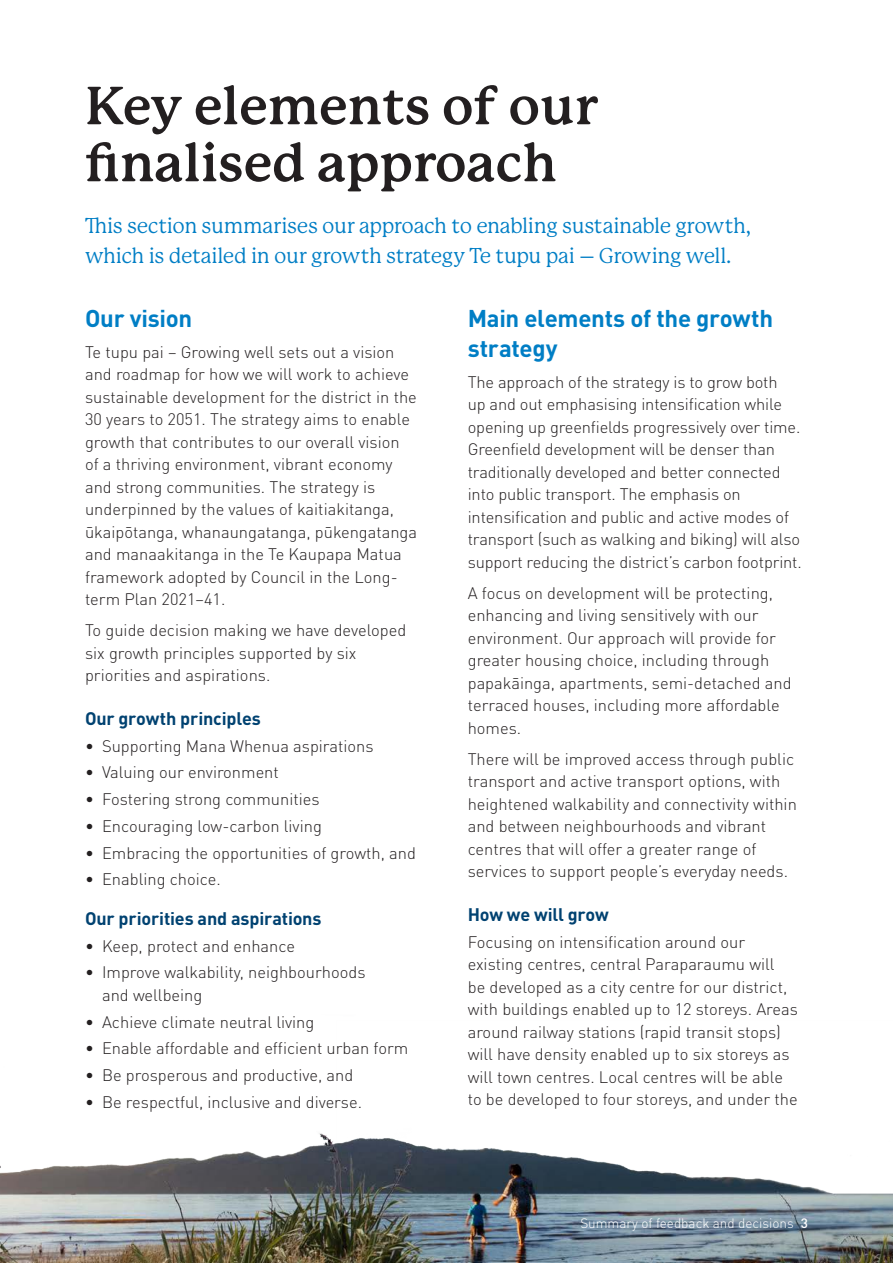
<style>
.page{position:relative;width:893px;height:1263px;background:#fff}
.page>*{position:absolute;margin:0;border:0;box-sizing:border-box;transform-origin:0 0}
.head_1{font:700 52.5px/57px "P22 Mackinac Pro";color:#231f20}
.head_2{font:700 24px/30px "DIN Pro";letter-spacing:-.01em;color:#007ec5}
.lead_copy{font:21px/30px "P22 Mackinac Pro";letter-spacing:-.015em;color:#007ec5}
.head_3{font:700 18px "DIN Pro";letter-spacing:-.01em;color:#004271}
.bodycopy{font:300 16.5px/22.5px "DIN Pro";color:#231f20}
.bodycopy-2{font:300 13.5px "DIN Pro";color:#fff}
.s1{font-weight:500}
</style>
<div class="page">
<img style="left:0;top:1133px;width:893px;height:130px">
<p class="head_1" style="left:85px;top:78px;width:514px">Key elements of our finalised approach</p>
<p class="lead_copy" style="left:85px;top:210px;width:668px">This section summarises our approach to enabling sustainable growth, which is detailed in our growth strategy Te tupu pai – Growing well.</p>
<p class="head_2" style="left:85px;top:300px;width:109px">Our vision</p>
<p class="bodycopy" style="left:85px;top:339px;width:334px">Te tupu pai – Growing well sets out a vision and roadmap for how we will work to achieve sustainable development for the district in the 30 years to 2051. The strategy aims to enable growth that contributes to our overall vision of a thriving environment, vibrant economy and strong communities. The strategy is underpinned by the values of kaitiakitanga, ūkaipōtanga, whanaungatanga, pūkengatanga and manaakitanga in the Te Kaupapa Matua framework adopted by Council in the Long&shy;term Plan 2021–41.</p>
<p class="bodycopy" style="left:85px;top:617px;width:323px">To guide decision making we have developed six growth principles supported by six priorities and aspirations.</p>
<p class="head_3" style="left:85px;top:703px;width:177px">Our growth principles</p>
<p class="bodycopy" style="left:85px;top:733px;width:290px">• Supporting Mana Whenua aspirations</p>
<p class="bodycopy" style="left:85px;top:760px;width:195px">• Valuing our environment</p>
<p class="bodycopy" style="left:85px;top:786px;width:236px">• Fostering strong communities</p>
<p class="bodycopy" style="left:85px;top:813px;width:238px">• Encouraging low-carbon living</p>
<p class="bodycopy" style="left:85px;top:840px;width:332px">• Embracing the opportunities of growth, and</p>
<p class="bodycopy" style="left:85px;top:867px;width:137px">• Enabling choice.</p>
<p class="head_3" style="left:85px;top:903px;width:238px">Our priorities and aspirations</p>
<p class="bodycopy" style="left:85px;top:933px;width:211px">• Keep, protect and enhance</p>
<p class="bodycopy" style="left:102px;top:960px;width:265px;text-indent:-17px">• Improve walkability, neighbourhoods and wellbeing</p>
<p class="bodycopy" style="left:85px;top:1009px;width:231px">• Achieve climate neutral living</p>
<p class="bodycopy" style="left:85px;top:1036px;width:325px">• Enable affordable and efficient urban form</p>
<p class="bodycopy" style="left:85px;top:1062px;width:270px">• Be prosperous and productive, and</p>
<p class="bodycopy" style="left:85px;top:1089px;width:278px">• Be respectful, inclusive and diverse.</p>
<p class="head_2" style="left:468px;top:300px;width:307px">Main elements of the growth strategy</p>
<p class="bodycopy" style="left:468px;top:369px;width:336px">The approach of the strategy is to grow both<br>up and out emphasising intensification while opening up greenfields progressively over time.<br>Greenfield development will be denser than traditionally developed and better connected into public transport. The emphasis on intensification and public and active modes of transport (such as walking and biking) will also support reducing the district’s carbon footprint.</p>
<p class="bodycopy" style="left:468px;top:580px;width:325px">A focus on development will be protecting, enhancing and living sensitively with our environment. Our approach will provide for greater housing choice, including through papakāinga, apartments, semi-detached and terraced houses, including more affordable homes.</p>
<p class="bodycopy" style="left:468px;top:746px;width:331px">There will be improved access through public transport and active transport options, with heightened walkability and connectivity within and between neighbourhoods and vibrant centres that will offer a greater range of services to support people’s everyday needs.</p>
<p class="head_3" style="left:468px;top:899px;width:142px">How we will grow</p>
<p class="bodycopy" style="left:468px;top:929px;width:332px">Focusing on intensification around our existing centres, central Paraparaumu will<br>be developed as a city centre for our district, with buildings enabled up to 12 storeys. Areas around railway stations (rapid transit stops) will have density enabled up to six storeys as will town centres. Local centres will be able to be developed to four storeys, and under the</p>
<p class="bodycopy-2" style="left:580px;top:1212px;width:229px">Summary of feedback and decisions <span class="s1">3</span></p>
</div>
